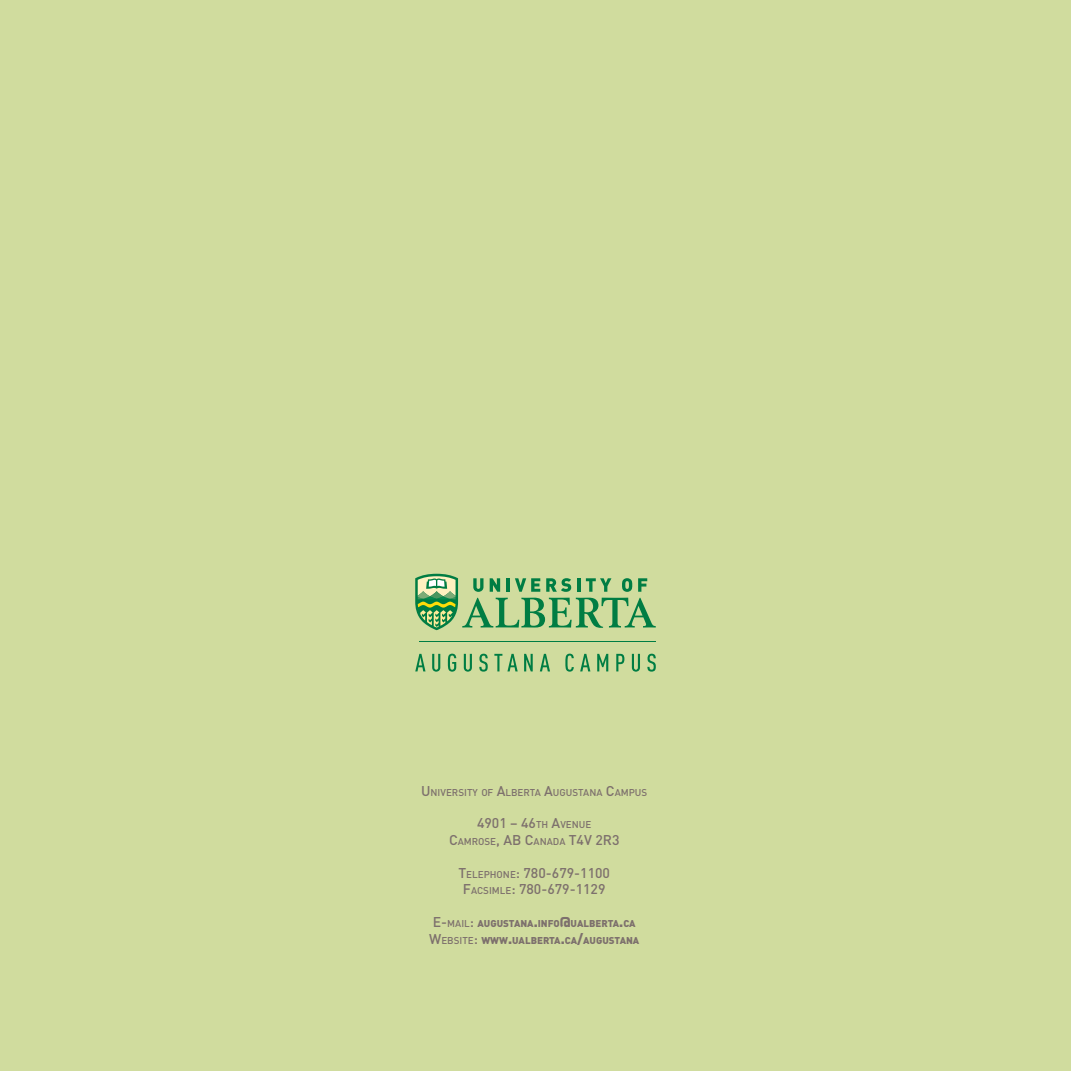
<style>
.page{position:relative;width:1071px;height:1071px;background:#d0dc9e}
.page>*{position:absolute;margin:0;border:0;box-sizing:border-box;transform-origin:0 0}
.t1{font:500 14px/16.8px "DIN Pro";color:#7d706d;text-align:center}
.t2{font:900 9.8px/16.8px "DIN Pro";color:#7d706d;text-align:center}
.t3{font:500 9.8px "DIN Pro";color:#7d706d}
.s1{font-size:14px}
.s2{font-size:9.8px}
.s3{font-weight:500;font-size:14px}
.s4{font-weight:500}
</style>
<div class="page">
<hr style="left:419px;top:641px;width:237px;height:1px;background:#007d43">
<svg style="left:415px;top:654px;width:11px;height:17px"></svg>
<svg style="left:432px;top:654px;width:8px;height:18px"></svg>
<svg style="left:448px;top:654px;width:8px;height:18px"></svg>
<svg style="left:464px;top:654px;width:8px;height:18px"></svg>
<svg style="left:479px;top:654px;width:9px;height:18px"></svg>
<svg style="left:494px;top:654px;width:24px;height:17px"></svg>
<svg style="left:524px;top:654px;width:9px;height:17px"></svg>
<svg style="left:540px;top:654px;width:10px;height:17px"></svg>
<svg style="left:565px;top:654px;width:9px;height:18px"></svg>
<svg style="left:580px;top:654px;width:10px;height:17px"></svg>
<svg style="left:597px;top:654px;width:11px;height:17px"></svg>
<svg style="left:616px;top:654px;width:8px;height:17px"></svg>
<svg style="left:632px;top:654px;width:8px;height:18px"></svg>
<svg style="left:647px;top:654px;width:9px;height:18px"></svg>
<svg style="left:415px;top:574px;width:241px;height:56px"></svg>
<p class="t3" style="left:421px;top:784px;width:228px"><span class="s1">U</span>NIVERSITY OF <span class="s1">A</span>LBERTA <span class="s1">A</span>U GUSTANA <span class="s1">C</span>AM PUS</p>
<p class="t1" style="left:449px;top:813px;width:172px">4901 – 46<span class="s2">TH</span> A<span class="s2">VENU E<br></span>C<span class="s2">AM ROSE</span>, AB C<span class="s2">ANADA</span> T4V 2R3</p>
<p class="t1" style="left:458px;top:863px;width:153px">T<span class="s2">ELEPHONE</span>: 780-679-1100<br>F<span class="s2">ACSIM LE</span>: 780-679-1129</p>
<p class="t2" style="left:429px;top:914px;width:212px"><span class="s3">E-</span><span class="s4">MAIL</span><span class="s3">:</span> AUGUSTANA<span class="s1">.</span>INFO<span class="s1">@</span>UALBERTA<span class="s1">.</span>CA<br><span class="s3">W</span><span class="s4">EBSITE</span><span class="s3">:</span> WWW<span class="s1">.</span>UALBERTA<span class="s1">.</span>CA<span class="s1">/</span>AUGUSTANA</p>
</div>
